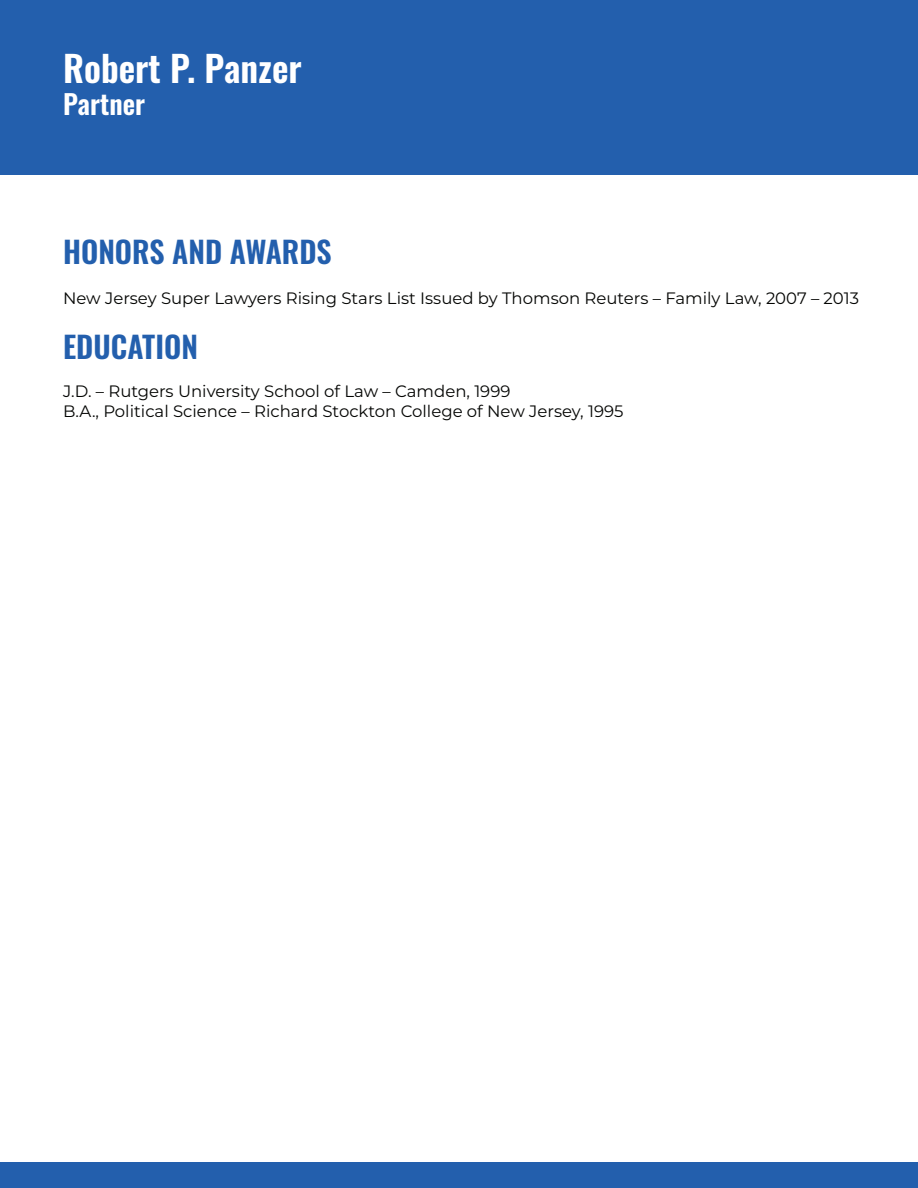
<style>
.page{position:relative;width:918px;height:1188px;background:#fff}
.page>*{position:absolute;margin:0;border:0;box-sizing:border-box;transform-origin:0 0}
.t1{font:600 36px "Oswald";color:#fff}
.t2{font:600 30px "Oswald";color:#235fad}
.t3{font:600 27px "Oswald";color:#fff}
.t4{font:16.5px/19.8px "Montserrat";color:#040503}
</style>
<div class="page">
<div style="left:0;top:1163px;width:918px;height:25px;background:#235fad"></div>
<div style="left:0;top:0;width:918px;height:174px;background:#235fad"></div>
<h1 class="t1" style="left:63px;top:49px;width:240px">Robert P. Panzer</h1>
<h3 class="t3" style="left:63px;top:90px;width:84px">Partner</h3>
<h2 class="t2" style="left:63px;top:236px;width:270px">HONORS AND AWARDS</h2>
<p class="t4" style="left:63px;top:287px;width:798px">New Jersey Super Lawyers Rising Stars List Issued by Thomson Reuters – Family Law, 2007 – 2013</p>
<h2 class="t2" style="left:63px;top:332px;width:136px">EDUCATION</h2>
<p class="t4" style="left:63px;top:381px;width:562px">J.D. – Rutgers University School of Law – Camden, 1999<br>B.A., Political Science – Richard Stockton College of New Jersey, 1995</p>
</div>
